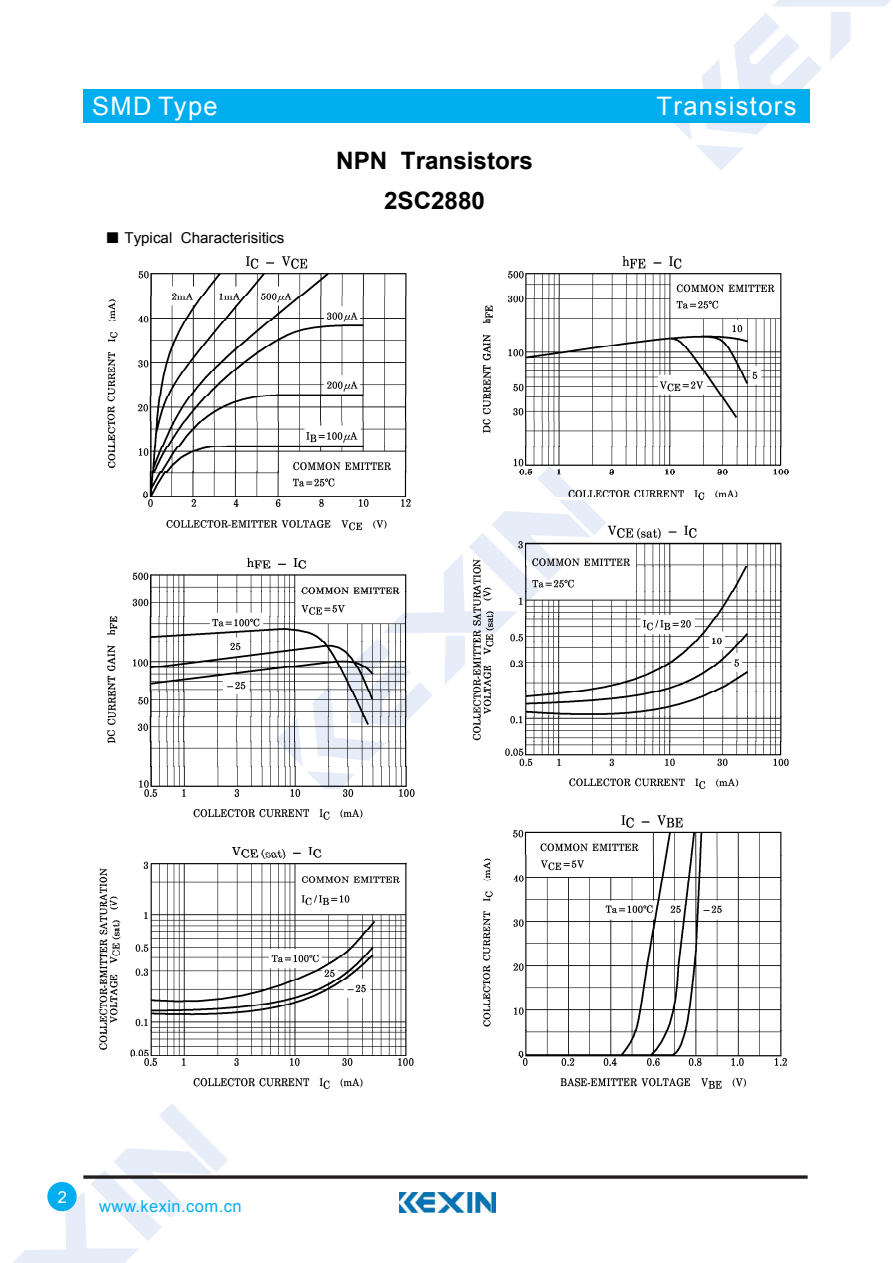
<style>
.page{position:relative;width:893px;height:1263px;background:#fff}
.page>*{position:absolute;margin:0;border:0;box-sizing:border-box;transform-origin:0 0}
.t1{font:25.5px "Arial";letter-spacing:.055em;color:#fff}
.t2{font:700 24px/39.3px "Arial";color:#000;text-align:center}
.t3{font:16.5px "Arial";letter-spacing:.025em;color:#00adef}
.t4{font:16.5px "Arial";color:#fff}
.t5{font:15px "Arial";color:#000}
.s1{font-family:"Sim Sun"}
</style>
<div class="page">
<svg style="left:674px;top:0;width:216px;height:170px"></svg>
<svg style="left:13px;top:1103px;width:215px;height:160px"></svg>
<div style="left:83px;top:89px;width:726px;height:34px;background:#00adef"></div>
<svg style="left:83px;top:1175px;width:725px;height:4px;background:#433f40"></svg>
<div style="left:47px;top:1182px;width:30px;height:29px;background:#00adef;border-radius:50%"></div>
<img style="left:400px;top:1193px;width:95px;height:20px">
<svg style="left:277px;top:499px;width:327px;height:291px"></svg>
<img style="left:247px;top:256px;width:435px;height:12px">
<img style="left:138px;top:271px;width:643px;height:26px">
<img style="left:108px;top:297px;width:673px;height:100px">
<svg style="left:109px;top:322px;width:672px;height:25px"></svg>
<svg style="left:109px;top:347px;width:672px;height:25px"></svg>
<svg style="left:109px;top:372px;width:672px;height:25px"></svg>
<img style="left:107px;top:397px;width:674px;height:25px">
<img style="left:108px;top:422px;width:673px;height:25px">
<img style="left:108px;top:447px;width:681px;height:25px">
<img style="left:143px;top:472px;width:646px;height:25px">
<img style="left:144px;top:497px;width:592px;height:2px">
<img style="left:148px;top:500px;width:265px;height:7px">
<img style="left:166px;top:521px;width:531px;height:18px">
<img style="left:247px;top:541px;width:534px;height:25px">
<img style="left:132px;top:566px;width:649px;height:50px">
<img style="left:107px;top:616px;width:674px;height:76px">
<img style="left:108px;top:692px;width:673px;height:25px">
<img style="left:107px;top:717px;width:674px;height:25px">
<img style="left:108px;top:742px;width:681px;height:25px">
<img style="left:139px;top:767px;width:600px;height:22px">
<img style="left:144px;top:790px;width:271px;height:7px">
<img style="left:193px;top:810px;width:490px;height:17px">
<img style="left:233px;top:830px;width:548px;height:25px">
<img style="left:99px;top:855px;width:682px;height:26px">
<svg style="left:99px;top:906px;width:682px;height:25px"></svg>
<svg style="left:99px;top:931px;width:682px;height:25px"></svg>
<svg style="left:99px;top:956px;width:682px;height:25px"></svg>
<svg style="left:99px;top:981px;width:682px;height:25px"></svg>
<svg style="left:99px;top:1006px;width:682px;height:25px"></svg>
<svg style="left:99px;top:1031px;width:682px;height:25px"></svg>
<img style="left:144px;top:1058px;width:643px;height:8px">
<img style="left:193px;top:1079px;width:553px;height:10px">
<h1 class="t1" style="left:92px;top:89px;width:127px">SMD Type</h1>
<p class="t5" style="left:105px;top:228px;width:181px"><span class="s1">■</span> Typical Characterisitics</p>
<h2 class="t2" style="left:336px;top:142px;width:198px">NPN Transistors<br>2SC2880</h2>
<h1 class="t1" style="left:657px;top:89px;width:141px">Transistors</h1>
<p class="t4" style="left:58px;top:1186px;width:11px">2</p>
<p class="t3" style="left:99px;top:1196px;width:144px">www.kexin.com.cn</p>
</div>
